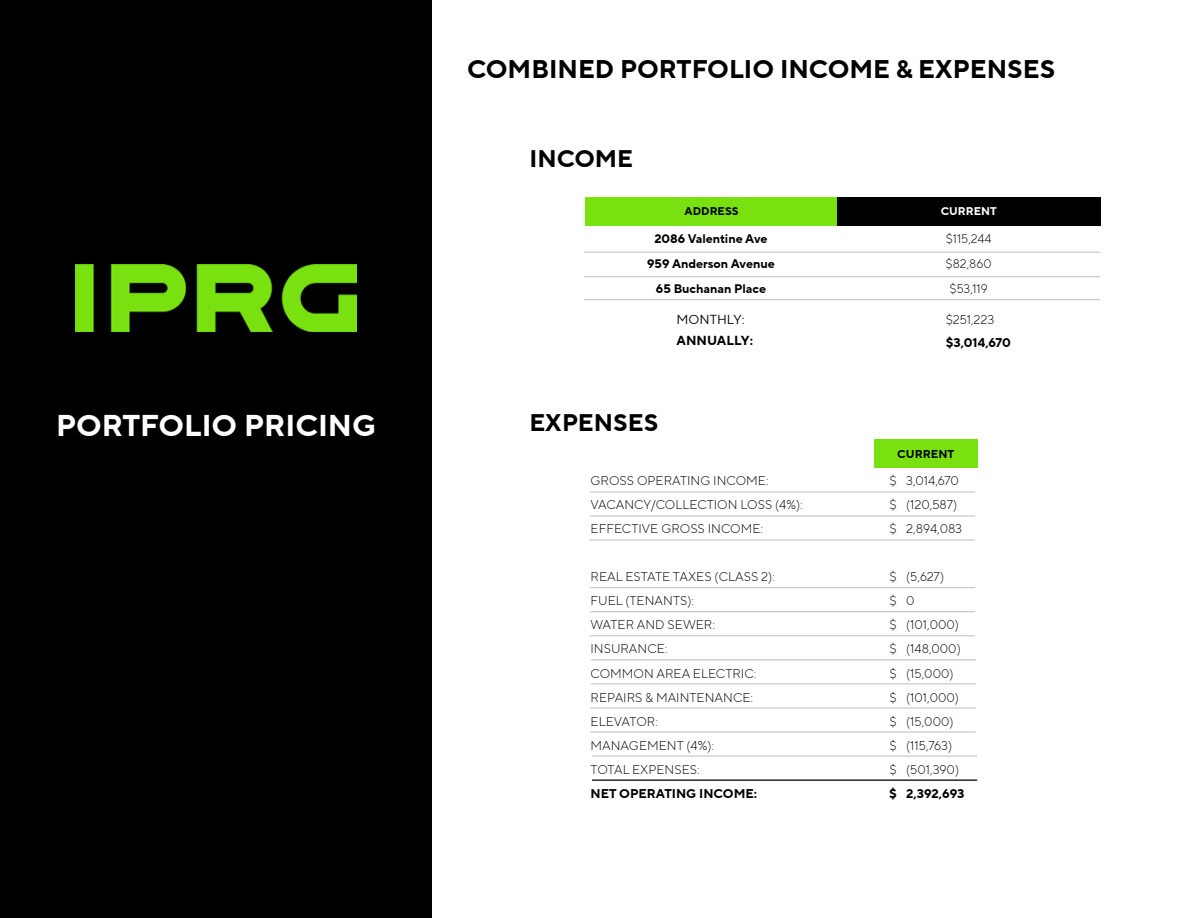
<style>
.page{position:relative;width:1188px;height:918px;background:#fff}
.page>*{position:absolute;margin:0;border:0;box-sizing:border-box;transform-origin:0 0}
.t1{font:700 30px "TT Norms Pro";color:#fff}
.t2{font:700 25.5px "TT Norms Pro";color:#000}
.t3{font:700 24px "TT Norms Pro";color:#000}
.t4{font:700 13.05px "TT Norms Pro";color:#000}
.t5{font:13.05px "TT Norms Pro";color:#000}
.t6{font:300 12.6px/24px "TT Norms Pro";color:#000}
.t7{font:700 12.6px "TT Norms Pro";color:#000}
.t8{font:700 12.45px/24.9px "TT Norms Pro";color:#000;text-align:center}
.t9{font:300 12.45px/24.9px "TT Norms Pro";color:#000;text-align:center}
.t10{font:700 11.4px "TT Norms Pro";color:#000}
.t11{font:700 11.1px "TT Norms Pro";color:#000}
.t12{font:700 11.1px "TT Norms Pro";color:#fff}
</style>
<div class="page">
<div style="left:0;top:0;width:432px;height:917px;background:#000"></div>
<img style="left:75px;top:265px;width:282px;height:67px">
<hr style="left:584px;top:252px;width:516px;height:1px;background:#cbcaca">
<hr style="left:584px;top:276px;width:516px;height:1px;background:#cbcaca">
<hr style="left:584px;top:299px;width:516px;height:1px;background:#cbcaca">
<div style="left:837px;top:197px;width:263px;height:28px;background:#000"></div>
<div style="left:585px;top:197px;width:252px;height:28px;background:#78e10f"></div>
<div style="left:874px;top:440px;width:103px;height:28px;background:#78e10f"></div>
<hr style="left:590px;top:491px;width:385px;height:2px;background:#cbcaca">
<hr style="left:590px;top:515px;width:385px;height:2px;background:#cbcaca">
<hr style="left:589px;top:539px;width:386px;height:2px;background:#cbcaca">
<hr style="left:590px;top:587px;width:385px;height:1px;background:#cbcaca">
<hr style="left:590px;top:611px;width:385px;height:1px;background:#cbcaca">
<hr style="left:589px;top:635px;width:386px;height:1px;background:#cbcaca">
<hr style="left:591px;top:659px;width:385px;height:1px;background:#cbcaca">
<hr style="left:591px;top:683px;width:385px;height:2px;background:#cbcaca">
<hr style="left:590px;top:707px;width:386px;height:2px;background:#cbcaca">
<hr style="left:590px;top:731px;width:386px;height:2px;background:#cbcaca">
<hr style="left:592px;top:755px;width:385px;height:2px;background:#cbcaca">
<hr style="left:592px;top:780px;width:385px;height:1px;background:#000">
<h1 class="t1" style="left:56px;top:403px;width:321px">PORTFOLIO PRICING</h1>
<h2 class="t2" style="left:467px;top:50px;width:590px">COMBINED PORTFOLIO INCOME &amp; EXPENSES</h2>
<h3 class="t3" style="left:530px;top:141px;width:105px">INCOME</h3>
<p class="t11" style="left:685px;top:203px;width:56px">ADDRESS</p>
<p class="t12" style="left:941px;top:203px;width:58px">CURRENT</p>
<p class="t9" style="left:946px;top:226px;width:48px">$115,244 $82,860 $53,119</p>
<p class="t8" style="left:647px;top:226px;width:129px">2086 Valentine Ave<br>959 Anderson Avenue<br>65 Buchanan Place</p>
<p class="t5" style="left:677px;top:310px;width:70px">MONTHLY:</p>
<p class="t4" style="left:677px;top:331px;width:78px">ANNUALLY:</p>
<p class="t6" style="left:946px;top:307px;width:50px">$251,223</p>
<p class="t7" style="left:946px;top:333px;width:67px">$3,014,670</p>
<h3 class="t3" style="left:530px;top:404px;width:130px">EXPENSES</h3>
<p class="t6" style="left:591px;top:468px;width:214px">GROSS OPERATING INCOME:<br>VACANCY/COLLECTION LOSS (4%):<br>EFFECTIVE GROSS INCOME:</p>
<p class="t6" style="left:591px;top:565px;width:186px">REAL ESTATE TAXES (CLASS 2):<br>FUEL (TENANTS):<br>WATER AND SEWER:<br>INSURANCE:<br>COMMON AREA ELECTRIC:<br>REPAIRS &amp; MAINTENANCE:<br>ELEVATOR:<br>MANAGEMENT (4%):<br>TOTAL EXPENSES:</p>
<p class="t7" style="left:591px;top:784px;width:168px">NET OPERATING INCOME:</p>
<p class="t10" style="left:897px;top:446px;width:59px">CURRENT</p>
<p class="t6" style="left:890px;top:468px;width:9px;text-align:justify">$ $ $</p>
<p class="t6" style="left:890px;top:565px;width:9px;text-align:justify">$ $ $ $ $ $ $ $ $</p>
<p class="t7" style="left:889px;top:784px;width:9px">$</p>
<p class="t6" style="left:906px;top:468px;width:57px">3,014,670 (120,587)<br>2,894,083</p>
<p class="t6" style="left:906px;top:565px;width:56px">(5,627)<br>0 (101,000) (148,000) (15,000) (101,000) (15,000) (115,763) (501,390)</p>
<p class="t7" style="left:906px;top:784px;width:60px">2,392,693</p>
</div>
